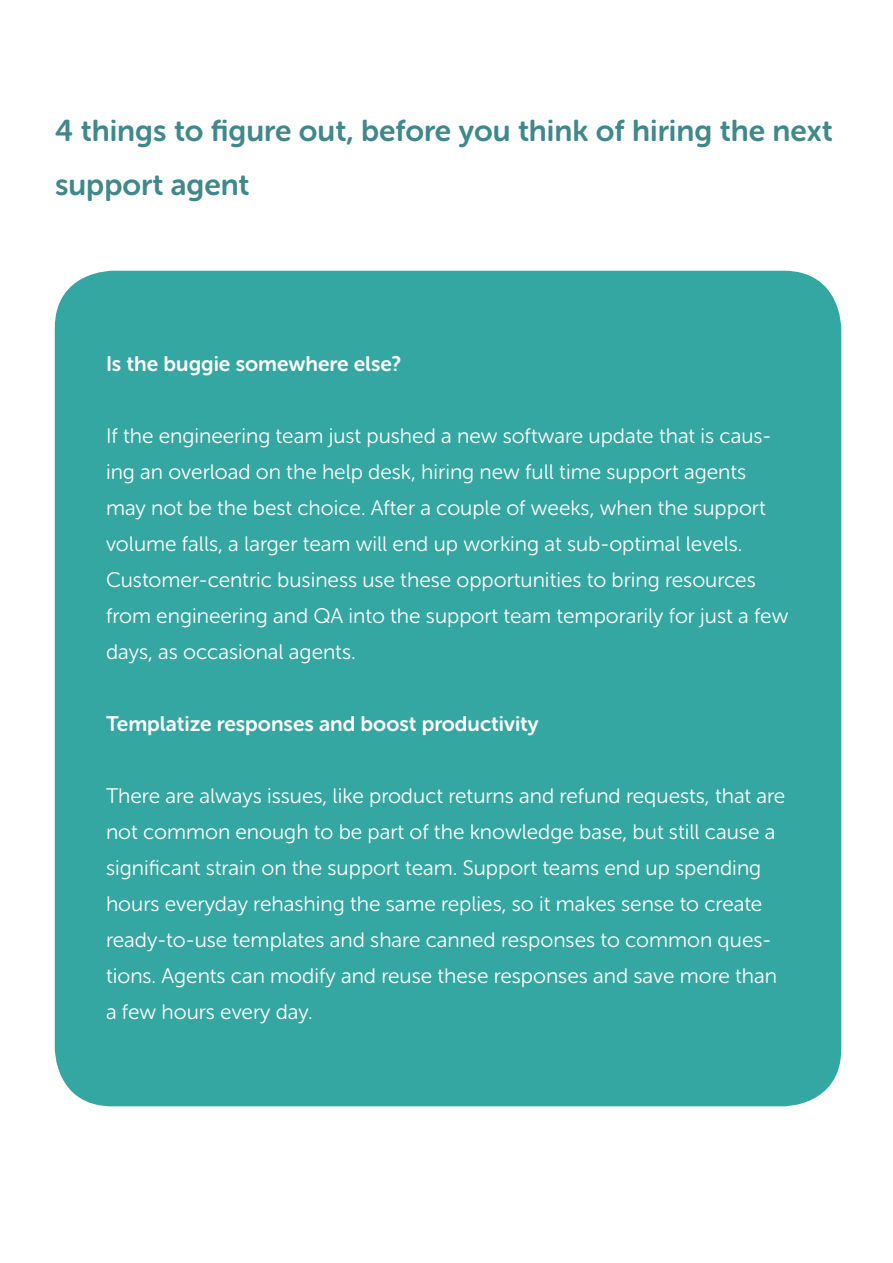
<style>
.page{position:relative;width:893px;height:1263px;background:#fff}
.page>*{position:absolute;margin:0;border:0;box-sizing:border-box;transform-origin:0 0}
.t1{font:30px/54px "Museo Sans Rounded 700";color:#40888a}
.t2{font:21px/36px "Museo Sans Rounded 300";color:#fff}
.t3{font:21px "Museo Sans Rounded 700";color:#fff}
</style>
<div class="page">
<div style="left:55px;top:271px;width:786px;height:835px;background:#35a7a3;border-radius:57px"></div>
<p class="t1" style="left:55px;top:104px;width:779px">4 things to figure out, before you think of hiring the next support agent</p>
<p class="t3" style="left:106px;top:352px;width:297px">Is the buggie somewhere else?</p>
<p class="t2" style="left:106px;top:418px;width:684px">If the engineering team just pushed a new software update that is caus&shy;ing an overload on the help desk, hiring new full time support agents may not be the best choice. After a couple of weeks, when the support volume falls, a larger team will end up working at sub-optimal levels.<br>Customer-centric business use these opportunities to bring resources from engineering and QA into the support team temporarily for just a few days, as occasional agents.</p>
<p class="t3" style="left:106px;top:712px;width:434px">Templatize responses and boost productivity</p>
<p class="t2" style="left:106px;top:778px;width:681px">There are always issues, like product returns and refund requests, that are not common enough to be part of the knowledge base, but still cause a significant strain on the support team. Support teams end up spending hours everyday rehashing the same replies, so it makes sense to create ready-to-use templates and share canned responses to common ques&shy;tions. Agents can modify and reuse these responses and save more than a few hours every day.</p>
</div>
